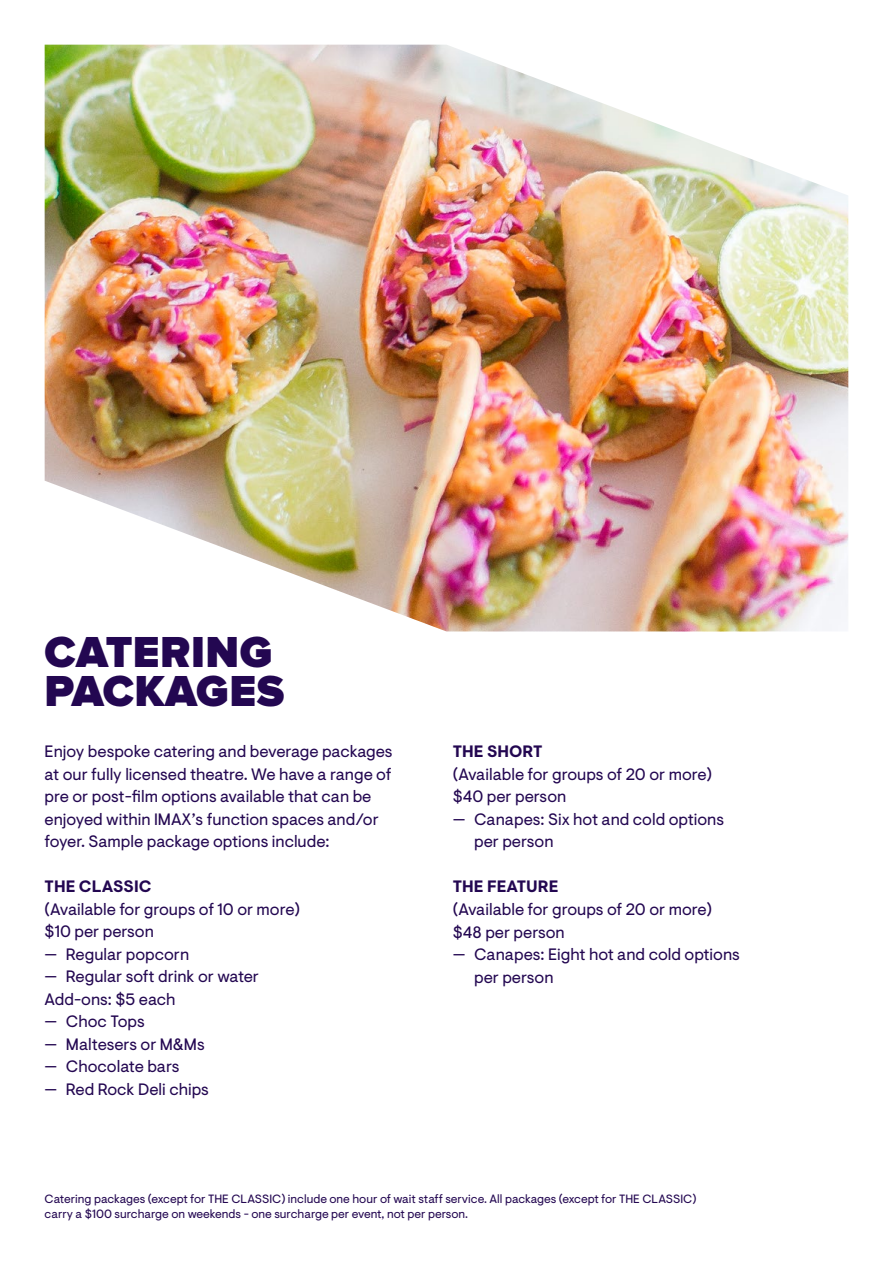
<style>
.page{position:relative;width:893px;height:1263px;background:#fff}
.page>*{position:absolute;margin:0;border:0;box-sizing:border-box;transform-origin:0 0}
.t1{font:900 45px/39px "Proxima Nova";letter-spacing:.01em;color:#230751}
.t2{font:16.5px/22.5px "Visuelt";color:#230751}
.t3{font:700 16.5px "Visuelt";color:#230751}
.t4{font:12px/15px "Visuelt";color:#230751}
</style>
<div class="page">
<img style="left:45px;top:45px;width:803px;height:586px">
<h1 class="t1" style="left:45px;top:634px;width:241px">CATERING<br>PACKAGES</h1>
<p class="t2" style="left:45px;top:741px;width:349px">Enjoy bespoke catering and beverage packages at our fully licensed theatre. We have a range of pre or post-film options available that can be enjoyed within IMAX’s function spaces and/or foyer. Sample package options include:</p>
<p class="t3" style="left:45px;top:877px;width:108px">THE CLASSIC</p>
<p class="t2" style="left:45px;top:898px;width:257px">(Available for groups of 10 or more) $10 per person</p>
<p class="t2" style="left:45px;top:943px;width:146px">— Regular popcorn</p>
<p class="t2" style="left:45px;top:966px;width:216px">— Regular soft drink or water<br>Add-ons: $5 each</p>
<p class="t2" style="left:45px;top:1011px;width:102px">— Choc Tops</p>
<p class="t2" style="left:45px;top:1033px;width:162px">— Maltesers or M&amp;Ms</p>
<p class="t2" style="left:45px;top:1056px;width:136px">— Chocolate bars</p>
<p class="t2" style="left:45px;top:1078px;width:166px">— Red Rock Deli chips</p>
<p class="t3" style="left:453px;top:742px;width:91px">THE SHORT</p>
<p class="t2" style="left:453px;top:763px;width:261px">(Available for groups of 20 or more) $40 per person</p>
<p class="t2" style="left:474px;top:808px;width:251px;text-indent:-21px">— Canapes: Six hot and cold options per person</p>
<p class="t3" style="left:453px;top:877px;width:107px">THE FEATURE</p>
<p class="t2" style="left:453px;top:898px;width:261px">(Available for groups of 20 or more) $48 per person</p>
<p class="t2" style="left:474px;top:943px;width:267px;text-indent:-21px">— Canapes: Eight hot and cold options per person</p>
<p class="t4" style="left:45px;top:1192px;width:653px">Catering packages (except for THE CLASSIC) include one hour of wait staff service. All packages (except for THE CLASSIC) carry a $100 surcharge on weekends - one surcharge per event, not per person.</p>
</div>
